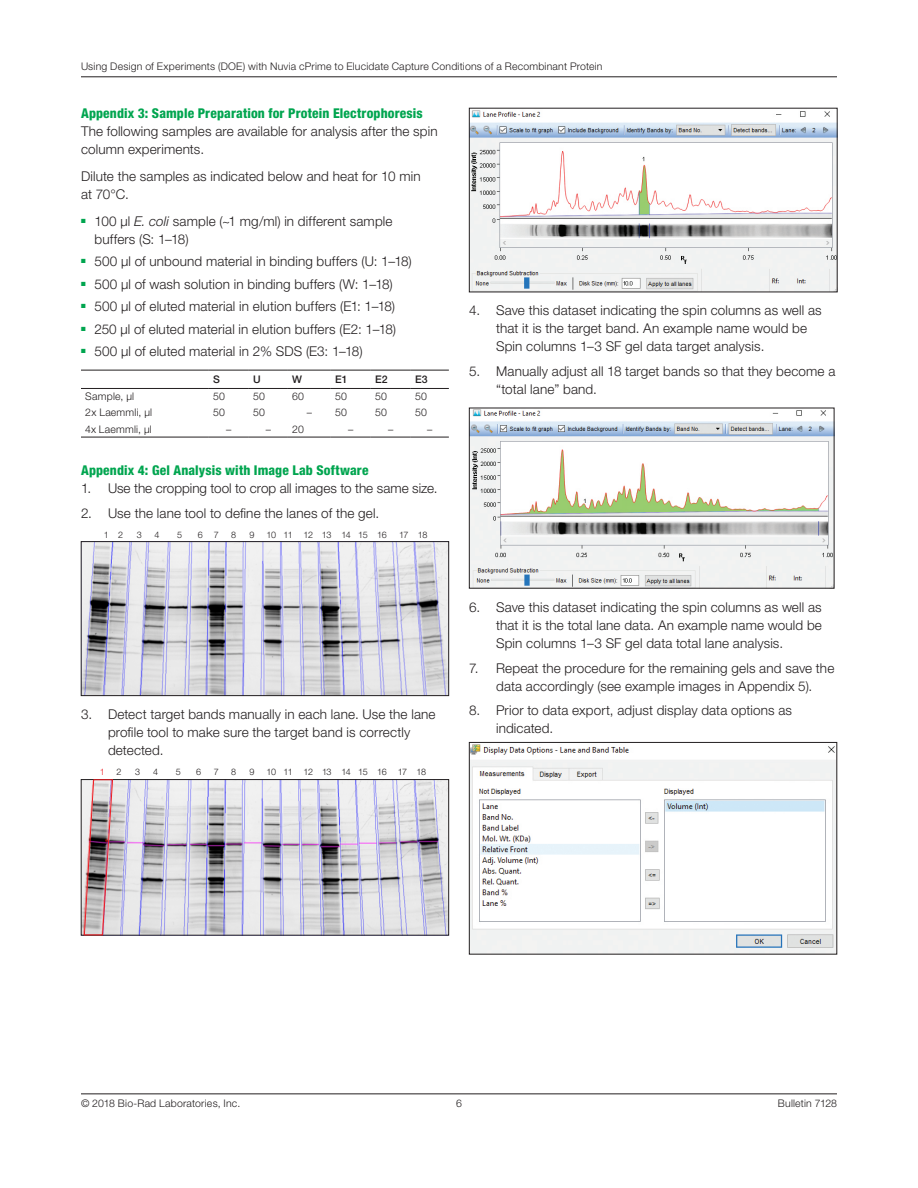
<style>
.page{position:relative;width:918px;height:1188px;background:#fff}
.page>*{position:absolute;margin:0;border:0;box-sizing:border-box;transform-origin:0 0}
.t1{font:300 13.5px/18px "Helvetica Neue LT Std";letter-spacing:.01em;color:#231f20}
.t2{font:800 condensed 13.5px "Helvetica Neue LT Std";letter-spacing:.01em;color:#00a54f}
.t3{font:300 10.5px "Helvetica Neue LT Std";letter-spacing:.02em;color:#231f20}
.t4{font:500 10.5px "Helvetica Neue LT Std";color:#231f20}
.t5{font:300 9px "Helvetica Neue LT Std";letter-spacing:-.04em;color:#231f20}
.t6{font:300 9px "Helvetica Neue LT Std";color:#ee1d23}
.s1{font-style:italic}
</style>
<div class="page">
<hr style="left:81px;top:1094px;width:756px;height:1px;background:#231f20">
<hr style="left:81px;top:77px;width:756px;height:1px;background:#231f20">
<img style="left:471px;top:110px;width:364px;height:180px">
<img style="left:471px;top:410px;width:361px;height:176px">
<img style="left:471px;top:744px;width:364px;height:208px">
<div style="left:469px;top:742px;width:368px;height:212px;border:1px solid #231f20"></div>
<hr style="left:81px;top:370px;width:128px;height:1px;background:#231f20">
<hr style="left:209px;top:370px;width:40px;height:1px;background:#231f20">
<hr style="left:249px;top:370px;width:39px;height:1px;background:#231f20">
<hr style="left:288px;top:370px;width:43px;height:1px;background:#231f20">
<hr style="left:331px;top:370px;width:40px;height:1px;background:#231f20">
<hr style="left:371px;top:370px;width:40px;height:1px;background:#231f20">
<hr style="left:411px;top:370px;width:38px;height:1px;background:#231f20">
<hr style="left:81px;top:388px;width:128px;height:1px;background:#231f20">
<hr style="left:209px;top:388px;width:40px;height:1px;background:#231f20">
<hr style="left:249px;top:388px;width:39px;height:1px;background:#231f20">
<hr style="left:288px;top:388px;width:43px;height:1px;background:#231f20">
<hr style="left:331px;top:388px;width:40px;height:1px;background:#231f20">
<hr style="left:371px;top:388px;width:40px;height:1px;background:#231f20">
<hr style="left:411px;top:388px;width:38px;height:1px;background:#231f20">
<hr style="left:81px;top:437px;width:128px;height:1px;background:#231f20">
<hr style="left:209px;top:437px;width:40px;height:1px;background:#231f20">
<hr style="left:249px;top:437px;width:39px;height:1px;background:#231f20">
<hr style="left:288px;top:437px;width:43px;height:1px;background:#231f20">
<hr style="left:331px;top:437px;width:40px;height:1px;background:#231f20">
<hr style="left:371px;top:437px;width:40px;height:1px;background:#231f20">
<hr style="left:411px;top:437px;width:38px;height:1px;background:#231f20">
<img style="left:83px;top:543px;width:364px;height:151px">
<div style="left:81px;top:541px;width:368px;height:155px;border:1px solid #231f20"></div>
<img style="left:83px;top:781px;width:364px;height:152px">
<div style="left:81px;top:779px;width:368px;height:156px;border:1px solid #231f20"></div>
<svg style="left:84px;top:779px;width:29px;height:156px;background:#b5a0a3"></svg>
<p class="t3" style="left:81px;top:60px;width:523px">Using Design of Experiments (DOE) with Nuvia cPrime to Elucidate Capture Conditions of a Recombinant Protein</p>
<p class="t2" style="left:81px;top:104px;width:343px">Appendix 3: Sample Preparation for Protein Electrophoresis</p>
<p class="t1" style="left:81px;top:122px;width:358px">The following samples are available for analysis after the spin column experiments.</p>
<p class="t1" style="left:81px;top:167px;width:341px">Dilute the samples as indicated below and heat for 10 min at 70°C.</p>
<p class="t1" style="left:94px;top:211px;width:300px;text-indent:-14px"><sup>■</sup> 100 µl <span class="s1">E. coli</span> sample (~1 mg/ml) in different sample buffers (S: 1–18)</p>
<p class="t1" style="left:81px;top:252px;width:332px"><sup>■</sup> 500 µl of unbound material in binding buffers (U: 1–18)</p>
<p class="t1" style="left:81px;top:275px;width:313px"><sup>■</sup> 500 µl of wash solution in binding buffers (W: 1–18)</p>
<p class="t1" style="left:81px;top:297px;width:316px"><sup>■</sup> 500 µl of eluted material in elution buffers (E1: 1–18)</p>
<p class="t1" style="left:81px;top:320px;width:317px"><sup>■</sup> 250 µl of eluted material in elution buffers (E2: 1–18)</p>
<p class="t1" style="left:81px;top:342px;width:283px"><sup>■</sup> 500 µl of eluted material in 2% SDS (E3: 1–18)</p>
<p class="t4" style="left:213px;top:373px;width:8px">S</p>
<p class="t4" style="left:253px;top:373px;width:9px">U</p>
<p class="t4" style="left:292px;top:373px;width:11px">W</p>
<p class="t4" style="left:335px;top:373px;width:14px">E1</p>
<p class="t4" style="left:375px;top:373px;width:14px">E2</p>
<p class="t4" style="left:415px;top:373px;width:14px">E3</p>
<p class="t3" style="left:85px;top:390px;width:50px">Sample, µl</p>
<p class="t3" style="left:213px;top:390px;width:13px">50</p>
<p class="t3" style="left:253px;top:390px;width:13px">50</p>
<p class="t3" style="left:292px;top:390px;width:13px">60</p>
<p class="t3" style="left:335px;top:390px;width:13px">50</p>
<p class="t3" style="left:375px;top:390px;width:13px">50</p>
<p class="t3" style="left:415px;top:390px;width:13px">50</p>
<p class="t3" style="left:85px;top:406px;width:68px">2x Laemmli, µl</p>
<p class="t3" style="left:213px;top:406px;width:13px">50</p>
<p class="t3" style="left:253px;top:406px;width:13px">50</p>
<p class="t3" style="left:307px;top:406px;width:42px">– 50</p>
<p class="t3" style="left:375px;top:406px;width:13px">50</p>
<p class="t3" style="left:415px;top:406px;width:13px">50</p>
<p class="t3" style="left:85px;top:423px;width:68px">4x Laemmli, µl</p>
<p class="t3" style="left:226px;top:423px;width:7px">–</p>
<p class="t3" style="left:266px;top:423px;width:40px">– 20</p>
<p class="t3" style="left:348px;top:423px;width:7px">–</p>
<p class="t3" style="left:388px;top:423px;width:7px">–</p>
<p class="t3" style="left:427px;top:423px;width:7px">–</p>
<p class="t2" style="left:81px;top:462px;width:289px">Appendix 4: Gel Analysis with Image Lab Software</p>
<p class="t1" style="left:81px;top:479px;width:358px">1. Use the cropping tool to crop all images to the same size.</p>
<p class="t1" style="left:81px;top:504px;width:300px">2. Use the lane tool to define the lanes of the gel.</p>
<p class="t5" style="left:104px;top:529px;width:21px">1 2</p>
<p class="t5" style="left:137px;top:529px;width:7px">3</p>
<p class="t5" style="left:155px;top:529px;width:7px">4</p>
<p class="t5" style="left:177px;top:529px;width:7px">5</p>
<p class="t5" style="left:198px;top:529px;width:22px">6 7</p>
<p class="t5" style="left:231px;top:529px;width:7px">8</p>
<p class="t5" style="left:250px;top:529px;width:7px">9</p>
<p class="t5" style="left:266px;top:529px;width:122px">10 11 12 13 14 15 16</p>
<p class="t5" style="left:399px;top:529px;width:30px">17 18</p>
<p class="t1" style="left:108px;top:705px;width:329px;text-indent:-27px">3. Detect target bands manually in each lane. Use the lane profile tool to make sure the target band is correctly detected.</p>
<p class="t6" style="left:100px;top:767px;width:7px">1</p>
<p class="t5" style="left:117px;top:767px;width:7px">2</p>
<p class="t5" style="left:135px;top:767px;width:7px">3</p>
<p class="t5" style="left:153px;top:767px;width:7px">4</p>
<p class="t5" style="left:176px;top:767px;width:7px">5</p>
<p class="t5" style="left:196px;top:767px;width:7px">6</p>
<p class="t5" style="left:214px;top:767px;width:7px">7</p>
<p class="t5" style="left:231px;top:767px;width:7px">8</p>
<p class="t5" style="left:250px;top:767px;width:7px">9</p>
<p class="t5" style="left:266px;top:767px;width:161px">10 11 12 13 14 15 16 17 18</p>
<p class="t1" style="left:496px;top:301px;width:327px;text-indent:-27px">4. Save this dataset indicating the spin columns as well as that it is the target band. An example name would be<br>Spin columns 1–3 SF gel data target analysis.</p>
<p class="t1" style="left:496px;top:362px;width:341px;text-indent:-27px">5. Manually adjust all 18 target bands so that they become a “total lane” band.</p>
<p class="t1" style="left:496px;top:598px;width:327px;text-align:justify;text-indent:-27px">6. Save this dataset indicating the spin columns as well as that it is the total lane data. An example name would be Spin columns 1–3 SF gel data total lane analysis.</p>
<p class="t1" style="left:469px;top:659px;width:367px;text-align:center">7. Repeat the procedure for the remaining gels and save the data accordingly (see example images in Appendix 5).</p>
<p class="t1" style="left:496px;top:701px;width:297px;text-indent:-27px">8. Prior to data export, adjust display data options as indicated.</p>
<p class="t3" style="left:81px;top:1097px;width:161px">© 2018 Bio-Rad Laboratories, Inc.</p>
<p class="t3" style="left:456px;top:1097px;width:7px">6</p>
<p class="t3" style="left:778px;top:1097px;width:61px">Bulletin 7128</p>
</div>
